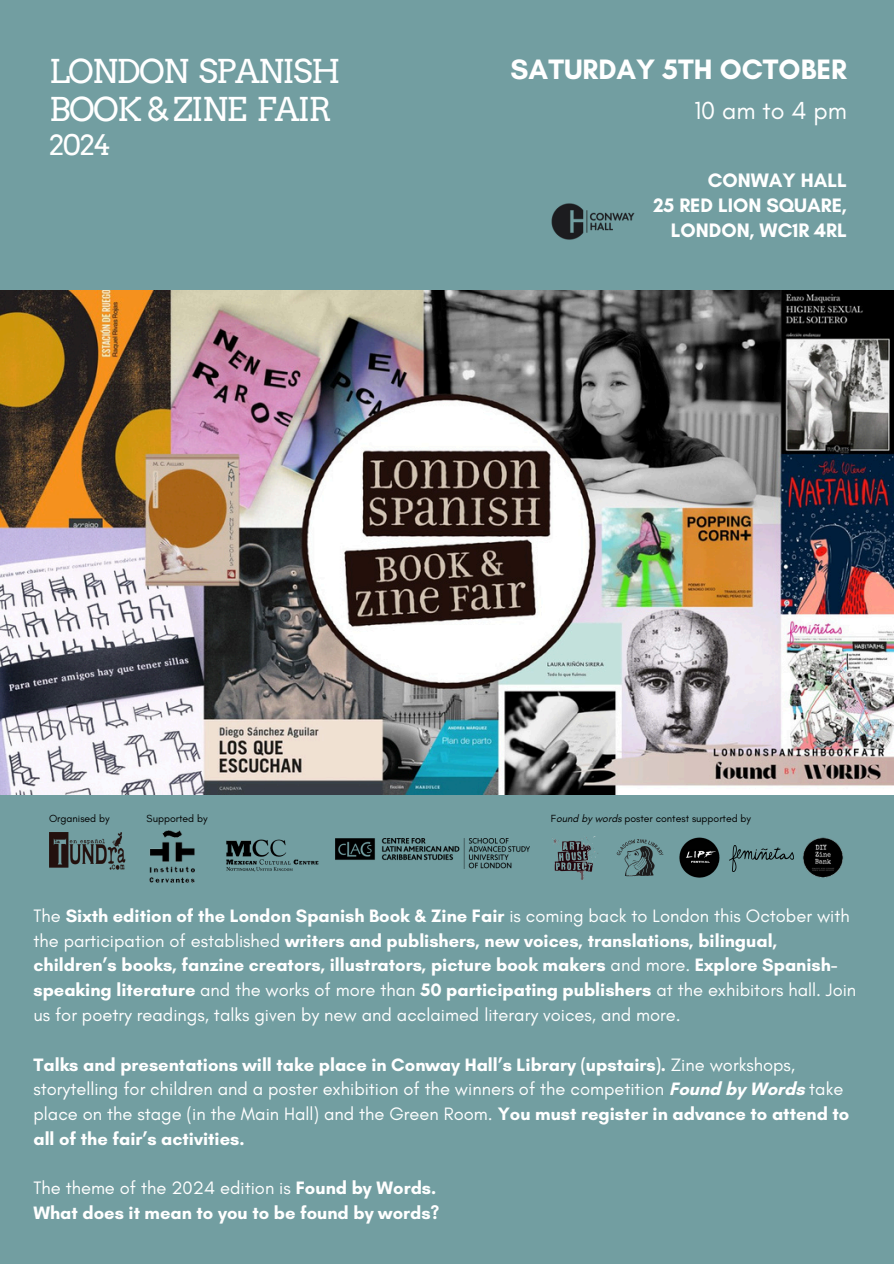
<style>
.page{position:relative;width:894px;height:1264px;background:#fff}
.page>*{position:absolute;margin:0;border:0;box-sizing:border-box;transform-origin:0 0}
.t1{font:32.85px/38.2px "Arvo";letter-spacing:-.05em;color:#fff}
.t2{font:700 28.65px "Glacial Indifference";color:#fff}
.t3{font:28.35px "Arvo";color:#fff}
.t4{font:25.05px "Glacial Indifference";color:#fff}
.t5{font:700 19.8px/24.8px "Glacial Indifference";color:#fff;text-align:right}
.t6{font:700 18.3px/24.8px "Glacial Indifference";color:#fff}
.t7{font:10.5px "Glacial Indifference";color:#000}
.s1{font-style:italic}
.s2{font-weight:400}
</style>
<div class="page">
<div style="left:0;top:0;width:893px;height:1263px;background:#729ea1"></div>
<img style="left:0;top:291px;width:893px;height:503px">
<img style="left:49px;top:832px;width:77px;height:38px">
<img style="left:150px;top:830px;width:45px;height:52px">
<img style="left:226px;top:839px;width:93px;height:33px">
<img style="left:335px;top:838px;width:194px;height:30px">
<img style="left:552px;top:836px;width:46px;height:44px">
<img style="left:729px;top:845px;width:64px;height:26px">
<img style="left:679px;top:837px;width:41px;height:41px">
<img style="left:616px;top:839px;width:48px;height:38px">
<img style="left:803px;top:837px;width:40px;height:41px">
<img style="left:551px;top:203px;width:84px;height:37px">
<p class="t1" style="left:49px;top:52px;width:293px">LONDON SPANISH<br>BOOK &amp; ZINE FAIR</p>
<p class="t3" style="left:49px;top:128px;width:63px">2024</p>
<h2 class="t2" style="left:510px;top:51px;width:338px">SATURDAY 5TH OCTOBER</h2>
<h3 class="t4" style="left:694px;top:95px;width:154px">10 am to 4 pm</h3>
<h4 class="t5" style="left:653px;top:168px;width:195px">CONWAY HALL<br>25 RED LION SQUARE,<br>LONDON, WC1R 4RL</h4>
<h5 class="t7" style="left:49px;top:812px;width:62px">Organised by</h5>
<h5 class="t7" style="left:147px;top:812px;width:62px">Supported by</h5>
<h5 class="t7" style="left:550px;top:812px;width:202px">F<span class="s1">ound by words</span> poster contest supported by</h5>
<p class="t6" style="left:33px;top:903px;width:824px"><span class="s2">The</span> Sixth edition of the London Spanish Book &amp; Zine Fair <span class="s2">is coming back to London this October with the participation of established</span> writers and publishers, new voices, translations, bilingual, children’s books, fanzine creators, illustrators, picture book makers <span class="s2">and more.</span> Explore Spanish&shy;speaking literature <span class="s2">and the works of more than</span> 50 participating publishers <span class="s2">at the exhibitors hall. Join us for poetry readings, talks given by new and acclaimed literary voices, and more.</span></p>
<p class="t6" style="left:33px;top:1051px;width:817px">Talks and presentations will take place in Conway Hall’s Library (upstairs). <span class="s2">Zine workshops, storytelling for children and a poster exhibition of the winners of the competition</span> Found by Words <span class="s2">take place on the stage (in the Main Hall) and the Green Room.</span> You must register in advance to attend to all of the fair’s activities.</p>
<p class="t6" style="left:33px;top:1175px;width:407px"><span class="s2">The theme of the 2024 edition is</span> Found by Words.<br>What does it mean to you to be found by words?</p>
</div>
